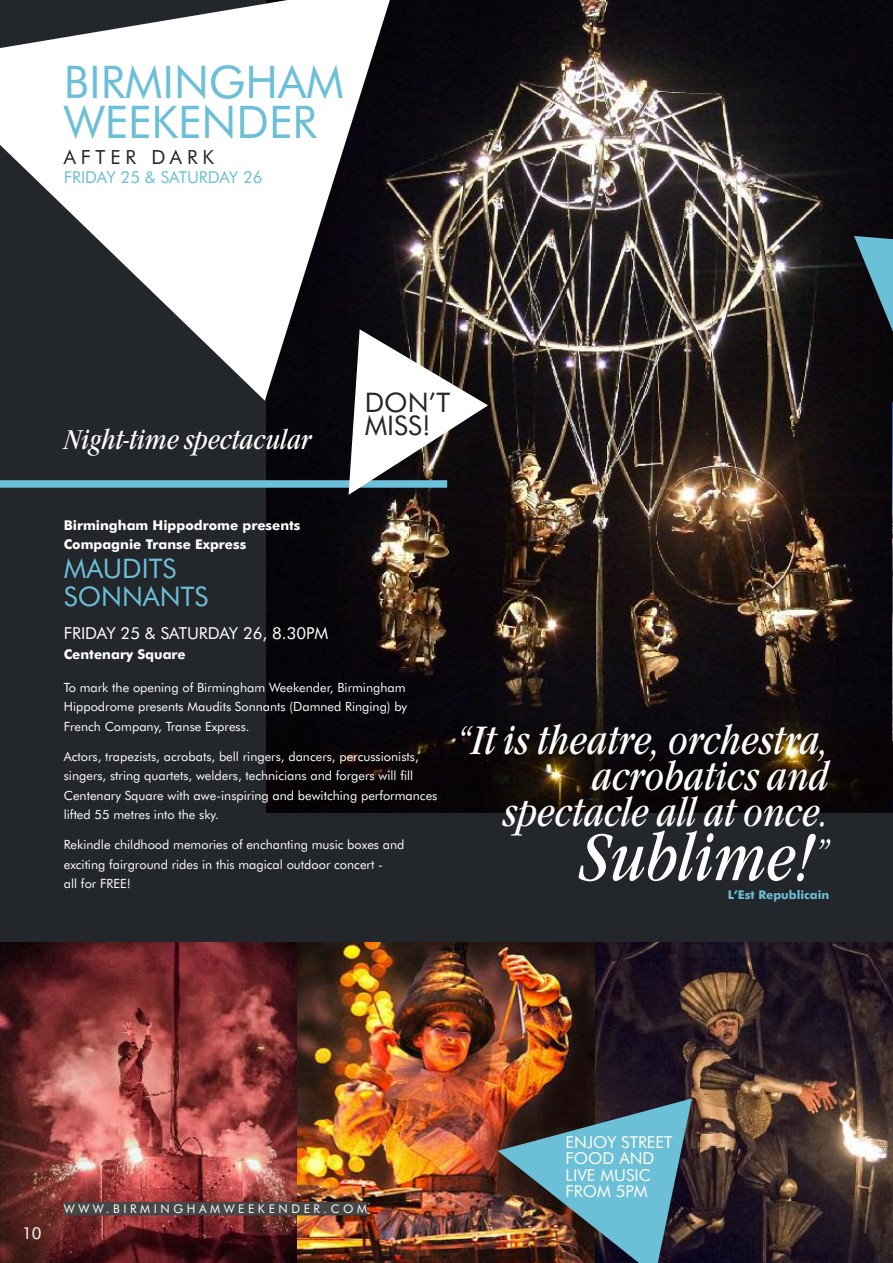
<style>
.page{position:relative;width:893px;height:1263px;background:#23262b}
.page>*{position:absolute;margin:0;border:0;box-sizing:border-box;transform-origin:0 0}
.t1{font:italic condensed 67.8px "Garamond Itc T";color:#fff}
.t2{font:45px/40.5px "Futura BT";color:#6bbfd6}
.t3{font:italic condensed 40.95px/35.8px "Garamond Itc T";color:#fff;text-align:right}
.t4{font:italic condensed 28.05px "Garamond Itc T";color:#fff}
.t5{font:27px/28.5px "Futura BT";color:#6bbfd6}
.t6{font:27px/22.5px "Futura BT";color:#272627}
.t7{font:19.5px "Futura BT";letter-spacing:.25em;color:#272627}
.t8{font:16.5px/16.5px "Futura BT";color:#fff}
.t9{font:16.5px "Futura BT";color:#6bbfd6}
.t10{font:700 13.5px/19.5px "Futura BT";color:#fff}
.t11{font:12.75px/19.5px "Futura BT";color:#fff}
.t12{font:12px "Futura BT";letter-spacing:.3em;color:#fff}
.t13{font:700 12px "Futura BT";color:#6bbfd6}
</style>
<div class="page">
<img style="left:266px;top:0;width:627px;height:813px">
<svg style="left:0;top:0;width:395px;height:401px;fill:#fff"></svg>
<img style="left:0;top:942px;width:893px;height:321px">
<div style="left:64px;top:1202px;width:303px;height:13px;background:#484747"></div>
<img style="left:498px;top:1098px;width:194px;height:165px">
<div style="left:0;top:480px;width:447px;height:8px;background:#6bbfd6"></div>
<svg style="left:854px;top:236px;width:39px;height:143px;background:#2a434d"></svg>
<img style="left:892px;top:402px;width:1px;height:339px">
<svg style="left:349px;top:329px;width:139px;height:166px;background:#8d8c8c"></svg>
<h2 class="t2" style="left:64px;top:65px;width:282px">BIRMINGHAM<br>WEEKENDER</h2>
<h3 class="t7" style="left:64px;top:149px;width:152px">AFTER DARK</h3>
<p class="t9" style="left:64px;top:171px;width:200px">FRIDAY 25 &amp; SATURDAY 26</p>
<h3 class="t4" style="left:64px;top:423px;width:250px">Night-time spectacular</h3>
<h3 class="t6" style="left:365px;top:394px;width:87px">DON’T<br>MISS!</h3>
<p class="t10" style="left:64px;top:516px;width:238px">Birmingham Hippodrome presents<br>Compagnie Transe Express</p>
<h3 class="t5" style="left:64px;top:556px;width:146px">MAUDITS<br>SONNANTS</h3>
<p class="t8" style="left:64px;top:626px;width:266px">FRIDAY 25 &amp; SATURDAY 26, 8.30PM</p>
<p class="t10" style="left:64px;top:645px;width:124px">Centenary Square</p>
<p class="t11" style="left:64px;top:678px;width:345px">To mark the opening of Birmingham Weekender, Birmingham<br>Hippodrome presents Maudits Sonnants (Damned Ringing) by<br>French Company, Transe Express.</p>
<p class="t11" style="left:64px;top:747px;width:375px">Actors, trapezists, acrobats, bell ringers, dancers, percussionists, singers, string quartets, welders, technicians and forgers will fill Centenary Square with awe-inspiring and bewitching performances lifted 55 metres into the sky.</p>
<p class="t11" style="left:64px;top:836px;width:342px">Rekindle childhood memories of enchanting music boxes and exciting fairground rides in this magical outdoor concert -<br>all for FREE!</p>
<h3 class="t3" style="left:456px;top:722px;width:374px">“It is theatre, orchestra, acrobatics and spectacle all at once.</h3>
<h1 class="t1" style="left:579px;top:817px;width:252px">Sublime!<sup>”</sup></h1>
<p class="t13" style="left:728px;top:889px;width:103px">L’Est Republicain</p>
<p class="t8" style="left:22px;top:1226px;width:21px">10</p>
<p class="t12" style="left:64px;top:1203px;width:305px">WWW.BIRMINGHAMWEEKENDER.COM</p>
<p class="t8" style="left:566px;top:1135px;width:108px">ENJOY STREET<br>FOOD AND<br>LIVE MUSIC<br>FROM 5PM</p>
</div>
